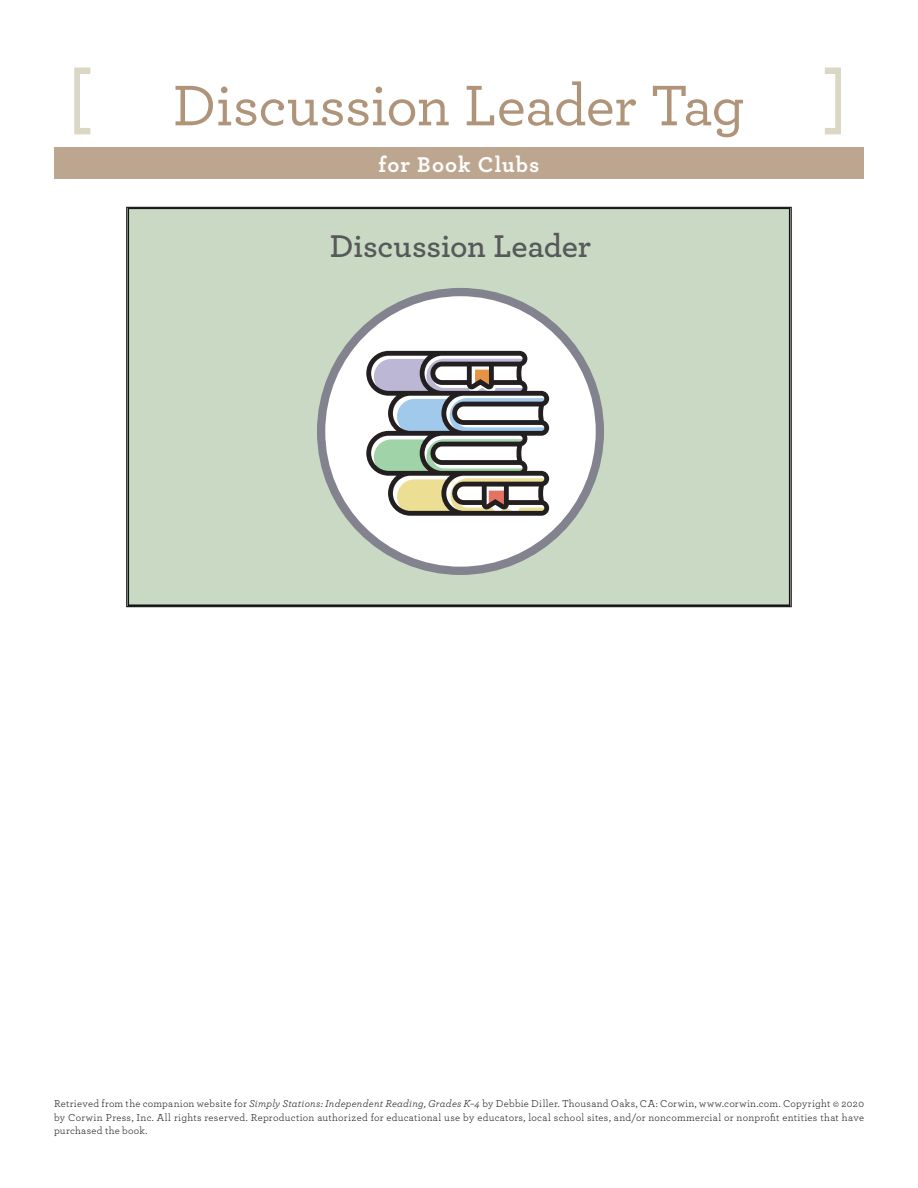
<style>
.page{position:relative;width:918px;height:1188px;background:#fff}
.page>*{position:absolute;margin:0;border:0;box-sizing:border-box;transform-origin:0 0}
.t1{font:500 60px "Archer";letter-spacing:-.015em;color:#af9479}
.t2{font:600 33px "Archer";letter-spacing:-.005em;color:#57585a}
.t3{font:700 22.5px "Archer";letter-spacing:.045em;color:#fff}
.t4{font:10.5px/13.5px "Archer";letter-spacing:.025em;color:#231f20;text-align:justify}
.s1{font-style:italic}
</style>
<div class="page">
<svg style="left:74px;top:68px;width:16px;height:66px"></svg>
<svg style="left:825px;top:68px;width:16px;height:66px"></svg>
<div style="left:124px;top:204px;width:668px;height:405px;background:#c9d9c4"></div>
<div style="left:321px;top:292px;width:279px;height:279px;background:#fff;border-radius:50%"></div>
<div style="left:317px;top:288px;width:287px;height:287px;border:8px solid #83828f;border-radius:50%"></div>
<svg style="left:366px;top:351px;width:183px;height:165px"></svg>
<div style="left:54px;top:147px;width:810px;height:31px;background:#bda68f"></div>
<h1 class="t1" style="left:173px;top:62px;width:574px">Discussion Leader Tag</h1>
<h3 class="t3" style="left:379px;top:147px;width:162px">for Book Clubs</h3>
<h2 class="t2" style="left:330px;top:221px;width:263px">Discussion Leader</h2>
<p class="t4" style="left:54px;top:1096px;width:812px">Retrieved from the companion website for <span class="s1">Simply Stations: Independent Reading, Grades K–4</span> by Debbie Diller. Thousand Oaks, CA: Corwin, www.corwin.com. Copyright © 2020 by Corwin Press, Inc. All rights reserved. Reproduction authorized for educational use by educators, local school sites, and/or noncommercial or nonprofit entities that have purchased the book.</p>
</div>
